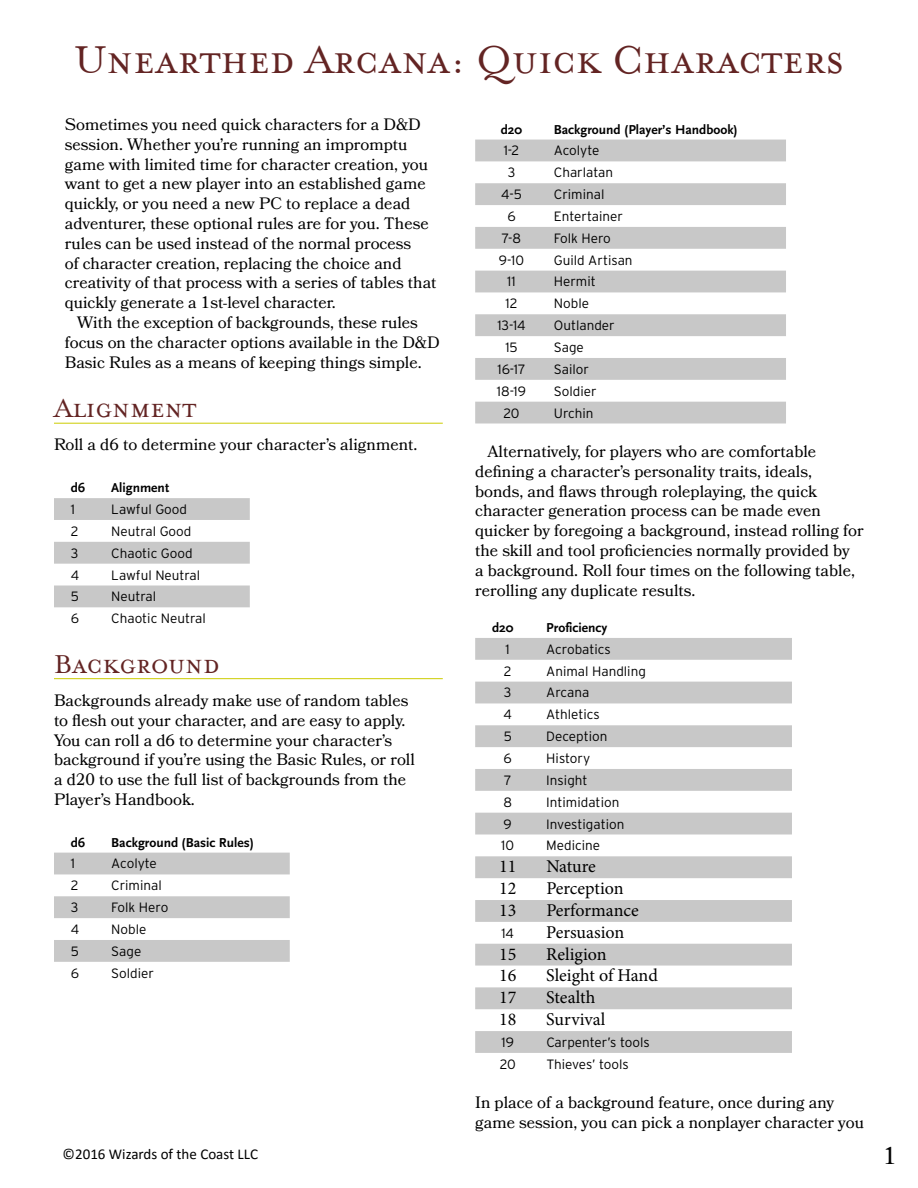
<style>
.page{position:relative;width:918px;height:1188px;background:#fff}
.page>*{position:absolute;margin:0;border:0;box-sizing:border-box;transform-origin:0 0}
.t1{font:45px "Mrs Eaves Small Caps";color:#632423}
.t2{font:30px "Mrs Eaves Small Caps";color:#632423}
.t3{font:24px "Bookmania";color:#000}
.t4{font:18px "Minion Pro";color:#000}
.t5{font:16.5px/19.8px "Bookmania";color:#000}
.t6{font:15px "Calibri";color:#000}
.t7{font:300 13.5px "Interstate";color:#000}
.t8{font:700 13.5px "Scala Sans";color:#000}
</style>
<div class="page">
<hr style="left:54px;top:423px;width:389px;height:1px;background:#cc0">
<hr style="left:54px;top:678px;width:389px;height:1px;background:#cc0">
<svg style="left:54px;top:498px;width:196px;height:109px"></svg>
<svg style="left:54px;top:853px;width:236px;height:109px"></svg>
<svg style="left:475px;top:140px;width:311px;height:283px;fill:#c8c8c8"></svg>
<svg style="left:475px;top:638px;width:317px;height:415px;fill:#c9c9c9"></svg>
<h1 class="t1" style="left:74px;top:37px;width:771px">Unearthed Arcana: Quick Characters</h1>
<p class="t5" style="left:65px;top:115px;width:373px">Sometimes you need quick characters for a D&amp;D session. Whether you’re running an impromptu game with limited time for character creation, you want to get a new player into an established game quickly, or you need a new PC to replace a dead adventurer, these optional rules are for you. These rules can be used instead of the normal process<br>of character creation, replacing the choice and creativity of that process with a series of tables that quickly generate a 1st-level character.</p>
<p class="t5" style="left:65px;top:313px;width:376px;text-indent:12px">With the exception of backgrounds, these rules focus on the character options available in the D&amp;D<br>Basic Rules as a means of keeping things simple.</p>
<h2 class="t2" style="left:54px;top:393px;width:144px">Alignment</h2>
<p class="t5" style="left:54px;top:435px;width:365px">Roll a d6 to determine your character’s alignment.</p>
<p class="t8" style="left:71px;top:480px;width:16px">d6</p>
<p class="t8" style="left:111px;top:480px;width:59px">Alignment</p>
<p class="t7" style="left:71px;top:502px;width:6px">1</p>
<p class="t7" style="left:111px;top:502px;width:77px">Lawful Good</p>
<p class="t7" style="left:71px;top:523px;width:9px">2</p>
<p class="t7" style="left:111px;top:523px;width:82px">Neutral Good</p>
<p class="t7" style="left:71px;top:545px;width:9px">3</p>
<p class="t7" style="left:111px;top:545px;width:83px">Chaotic Good</p>
<p class="t7" style="left:71px;top:567px;width:10px">4</p>
<p class="t7" style="left:111px;top:567px;width:90px">Lawful Neutral</p>
<p class="t7" style="left:71px;top:589px;width:10px">5</p>
<p class="t7" style="left:111px;top:589px;width:46px">Neutral</p>
<p class="t7" style="left:71px;top:611px;width:10px">6</p>
<p class="t7" style="left:111px;top:611px;width:96px">Chaotic Neutral</p>
<h2 class="t2" style="left:54px;top:648px;width:167px">Background</h2>
<p class="t5" style="left:54px;top:690px;width:363px">Backgrounds already make use of random tables to flesh out your character, and are easy to apply.<br>You can roll a d6 to determine your character’s background if you’re using the Basic Rules, or roll a d20 to use the full list of backgrounds from the Player’s Handbook.</p>
<p class="t8" style="left:71px;top:835px;width:16px">d6</p>
<p class="t8" style="left:111px;top:835px;width:144px">Background (Basic Rules)</p>
<p class="t7" style="left:71px;top:856px;width:6px">1</p>
<p class="t7" style="left:111px;top:856px;width:47px">Acolyte</p>
<p class="t7" style="left:71px;top:878px;width:9px">2</p>
<p class="t7" style="left:111px;top:878px;width:52px">Criminal</p>
<p class="t7" style="left:71px;top:900px;width:9px">3</p>
<p class="t7" style="left:111px;top:900px;width:59px">Folk Hero</p>
<p class="t7" style="left:71px;top:922px;width:10px">4</p>
<p class="t7" style="left:111px;top:922px;width:37px">Noble</p>
<p class="t7" style="left:71px;top:943px;width:10px">5</p>
<p class="t7" style="left:111px;top:943px;width:31px">Sage</p>
<p class="t7" style="left:71px;top:965px;width:10px">6</p>
<p class="t7" style="left:111px;top:965px;width:44px">Soldier</p>
<p class="t8" style="left:501px;top:122px;width:23px">d20</p>
<p class="t8" style="left:554px;top:122px;width:185px">Background (Player’s Handbook)</p>
<p class="t7" style="left:504px;top:143px;width:17px">1-2</p>
<p class="t7" style="left:554px;top:143px;width:47px">Acolyte</p>
<p class="t7" style="left:508px;top:165px;width:9px">3</p>
<p class="t7" style="left:554px;top:165px;width:61px">Charlatan</p>
<p class="t7" style="left:501px;top:187px;width:22px">4-5</p>
<p class="t7" style="left:554px;top:187px;width:52px">Criminal</p>
<p class="t7" style="left:507px;top:209px;width:10px">6</p>
<p class="t7" style="left:554px;top:209px;width:71px">Entertainer</p>
<p class="t7" style="left:502px;top:230px;width:21px">7-8</p>
<p class="t7" style="left:554px;top:230px;width:59px">Folk Hero</p>
<p class="t7" style="left:499px;top:252px;width:27px">9-10</p>
<p class="t7" style="left:554px;top:252px;width:80px">Guild Artisan</p>
<p class="t7" style="left:507px;top:274px;width:10px">11</p>
<p class="t7" style="left:554px;top:274px;width:43px">Hermit</p>
<p class="t7" style="left:506px;top:296px;width:13px">12</p>
<p class="t7" style="left:554px;top:296px;width:37px">Noble</p>
<p class="t7" style="left:497px;top:318px;width:30px">13-14</p>
<p class="t7" style="left:554px;top:318px;width:62px">Outlander</p>
<p class="t7" style="left:505px;top:340px;width:14px">15</p>
<p class="t7" style="left:554px;top:340px;width:31px">Sage</p>
<p class="t7" style="left:497px;top:361px;width:30px">16-17</p>
<p class="t7" style="left:554px;top:361px;width:37px">Sailor</p>
<p class="t7" style="left:497px;top:383px;width:31px">18-19</p>
<p class="t7" style="left:554px;top:383px;width:44px">Soldier</p>
<p class="t7" style="left:503px;top:405px;width:18px">20</p>
<p class="t7" style="left:554px;top:405px;width:41px">Urchin</p>
<p class="t5" style="left:475px;top:442px;width:390px;text-indent:12px">Alternatively, for players who are comfortable defining a character’s personality traits, ideals, bonds, and flaws through roleplaying, the quick character generation process can be made even quicker by foregoing a background, instead rolling for the skill and tool proficiencies normally provided by<br>a background. Roll four times on the following table, rerolling any duplicate results.</p>
<p class="t8" style="left:492px;top:620px;width:23px">d20</p>
<p class="t8" style="left:546px;top:620px;width:63px">Proficiency</p>
<p class="t7" style="left:506px;top:641px;width:6px">1</p>
<p class="t7" style="left:546px;top:641px;width:66px">Acrobatics</p>
<p class="t7" style="left:504px;top:663px;width:9px">2</p>
<p class="t7" style="left:546px;top:663px;width:101px">Animal Handling</p>
<p class="t7" style="left:504px;top:685px;width:9px">3</p>
<p class="t7" style="left:546px;top:685px;width:44px">Arcana</p>
<p class="t7" style="left:504px;top:707px;width:10px">4</p>
<p class="t7" style="left:546px;top:707px;width:55px">Athletics</p>
<p class="t7" style="left:504px;top:729px;width:10px">5</p>
<p class="t7" style="left:546px;top:729px;width:63px">Deception</p>
<p class="t7" style="left:504px;top:751px;width:10px">6</p>
<p class="t7" style="left:546px;top:751px;width:45px">History</p>
<p class="t7" style="left:504px;top:772px;width:9px">7</p>
<p class="t7" style="left:546px;top:772px;width:43px">Insight</p>
<p class="t7" style="left:503px;top:794px;width:10px">8</p>
<p class="t7" style="left:546px;top:794px;width:75px">Intimidation</p>
<p class="t7" style="left:504px;top:816px;width:10px">9</p>
<p class="t7" style="left:546px;top:816px;width:80px">Investigation</p>
<p class="t7" style="left:501px;top:838px;width:14px">10</p>
<p class="t7" style="left:546px;top:838px;width:55px">Medicine</p>
<p class="t4" style="left:499px;top:854px;width:19px">11</p>
<p class="t4" style="left:546px;top:854px;width:51px">Nature</p>
<p class="t4" style="left:499px;top:876px;width:19px">12</p>
<p class="t4" style="left:546px;top:876px;width:79px">Perception</p>
<p class="t4" style="left:499px;top:898px;width:19px">13</p>
<p class="t4" style="left:546px;top:898px;width:94px">Performance</p>
<p class="t7" style="left:501px;top:925px;width:14px">14</p>
<p class="t4" style="left:546px;top:920px;width:79px">Persuasion</p>
<p class="t4" style="left:499px;top:942px;width:19px">15</p>
<p class="t4" style="left:546px;top:942px;width:62px">Religion</p>
<p class="t4" style="left:499px;top:964px;width:19px">16</p>
<p class="t4" style="left:546px;top:964px;width:113px">Sleight of Hand</p>
<p class="t4" style="left:499px;top:985px;width:19px">17</p>
<p class="t4" style="left:546px;top:985px;width:50px">Stealth</p>
<p class="t4" style="left:499px;top:1007px;width:19px">18</p>
<p class="t4" style="left:546px;top:1007px;width:61px">Survival</p>
<p class="t7" style="left:502px;top:1035px;width:14px">19</p>
<p class="t7" style="left:546px;top:1035px;width:105px">Carpenter’s tools</p>
<p class="t7" style="left:500px;top:1056px;width:18px">20</p>
<p class="t7" style="left:546px;top:1056px;width:84px">Thieves’ tools</p>
<p class="t5" style="left:475px;top:1093px;width:390px">In place of a background feature, once during any game session, you can pick a nonplayer character you</p>
<p class="t6" style="left:63px;top:1143px;width:197px">©2016 Wizards of the Coast LLC</p>
<h3 class="t3" style="left:883px;top:1142px;width:15px">1</h3>
</div>
